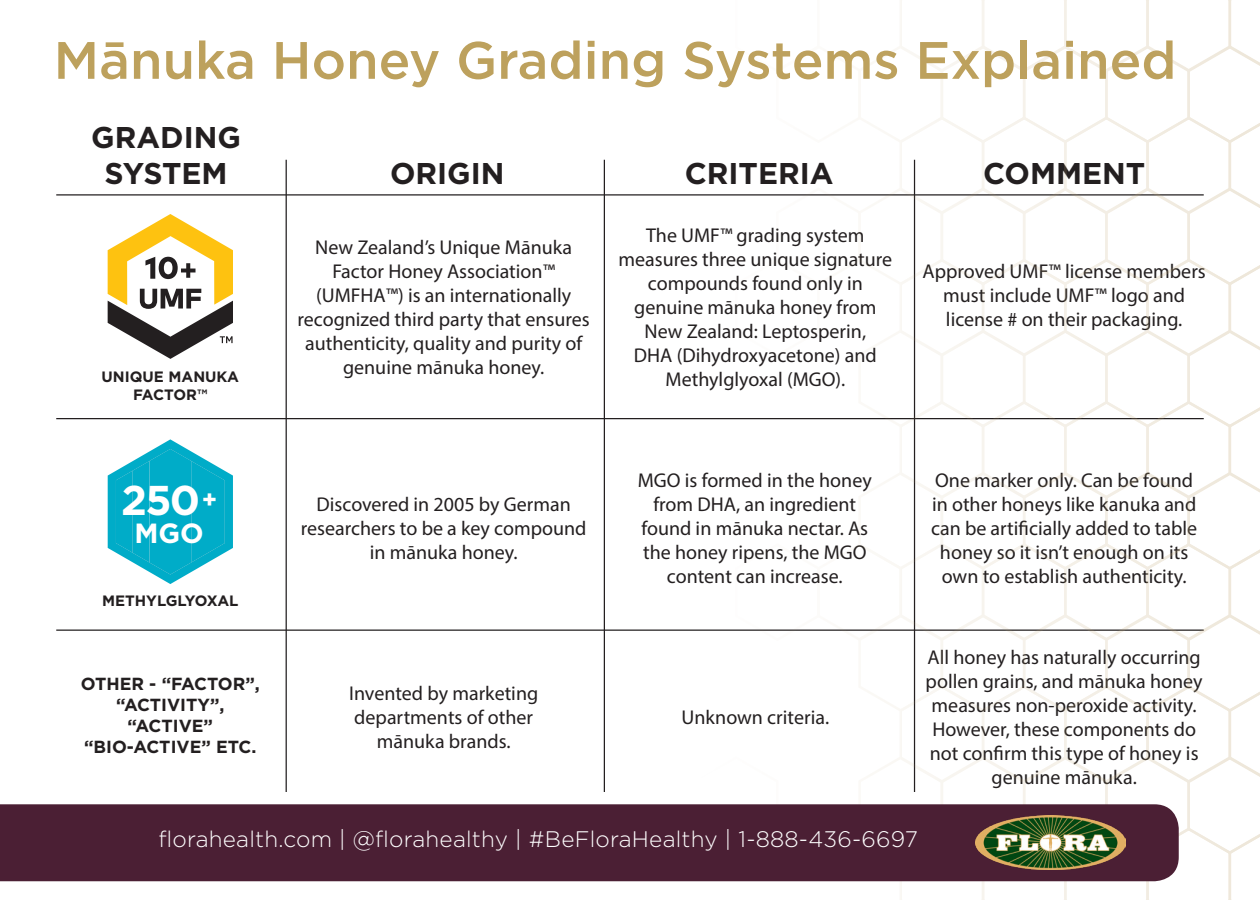
<style>
.page{position:relative;width:1260px;height:900px;background:#fff}
.page>*{position:absolute;margin:0;border:0;box-sizing:border-box;transform-origin:0 0}
.t1{font:500 52.5px "Gotham";color:#bda15d}
.t2{font:700 41.5px "Gotham";color:#fff}
.t3{font:700 30px "Gotham";color:#231f20}
.t4{font:700 27.75px "Gotham";color:#fff}
.t5{font:300 22.5px "Gotham";letter-spacing:.01em;color:#fff}
.t6{font:20px/24px "Myriad Pro";color:#231f20;text-align:center}
.t7{font:700 17.5px/21px "Gotham";color:#231f20;text-align:center}
.t8{font:700 15px "Gotham";color:#231f20}
</style>
<div class="page">
<svg style="left:108px;top:214px;width:125px;height:145px"></svg>
<svg style="left:108px;top:439px;width:125px;height:145px"></svg>
<div style="left:149px;top:449px;width:42px;height:126px;background:#00acc8"></div>
<div style="left:133px;top:461px;width:16px;height:101px;background:#00acc8"></div>
<img style="left:191px;top:461px;width:17px;height:101px">
<img style="left:116px;top:471px;width:17px;height:82px">
<img style="left:208px;top:471px;width:17px;height:82px">
<hr style="left:56px;top:194px;width:1148px;height:2px;background:#231f20">
<hr style="left:286px;top:160px;width:1px;height:632px;background:#231f20">
<hr style="left:604px;top:160px;width:1px;height:632px;background:#231f20">
<hr style="left:56px;top:418px;width:1148px;height:1px;background:#231f20">
<hr style="left:56px;top:630px;width:1148px;height:1px;background:#231f20">
<svg style="left:692px;top:0;width:568px;height:900px"></svg>
<div style="left:0;top:804px;width:1179px;height:77px;background:#4b1f34"></div>
<img style="left:975px;top:816px;width:150px;height:54px">
<p class="t1" style="left:54px;top:26px;width:1124px">Mānuka Honey Grading Systems Explained</p>
<p class="t3" style="left:91px;top:117px;width:151px">GRADING</p>
<p class="t3" style="left:105px;top:153px;width:125px">SYSTEM</p>
<p class="t3" style="left:685px;top:153px;width:150px">CRITERIA</p>
<p class="t3" style="left:983px;top:153px;width:164px">COMMENT</p>
<p class="t3" style="left:390px;top:153px;width:116px">ORIGIN</p>
<p class="t8" style="left:102px;top:366px;width:139px">UNIQUE MANUKA</p>
<p class="t8" style="left:133px;top:384px;width:76px">FACTOR™</p>
<p class="t2" style="left:121px;top:473px;width:98px">250<sup>+</sup></p>
<p class="t4" style="left:134px;top:515px;width:71px">MGO</p>
<p class="t8" style="left:102px;top:591px;width:138px">METHYLGLYOXAL</p>
<p class="t7" style="left:81px;top:673px;width:181px">OTHER - “FACTOR”, “ACTIVITY”,</p>
<p class="t7" style="left:128px;top:715px;width:87px">“ACTIVE”</p>
<p class="t7" style="left:84px;top:736px;width:174px">“BIO-ACTIVE” ETC.</p>
<p class="t6" style="left:298px;top:235px;width:294px">New Zealand’s Unique Mānuka<br>Factor Honey Association™ (UMFHA™) is an internationally recognized third party that ensures authenticity, quality and purity of genuine mānuka honey.</p>
<p class="t6" style="left:618px;top:223px;width:275px">The UMF™ grading system measures three unique signature compounds found only in genuine mānuka honey from<br>New Zealand: Leptosperin,<br>DHA (Dihydroxyacetone) and<br>Methylglyoxal (MGO).</p>
<p class="t6" style="left:923px;top:259px;width:285px">Approved UMF™ license members must include UMF™ logo and license # on their packaging.</p>
<p class="t6" style="left:301px;top:492px;width:287px">Discovered in 2005 by German researchers to be a key compound in mānuka honey.</p>
<p class="t6" style="left:349px;top:681px;width:191px">Invented by marketing departments of other mānuka brands.</p>
<p class="t6" style="left:638px;top:468px;width:235px">MGO is formed in the honey from DHA, an ingredient found in mānuka nectar. As the honey ripens, the MGO content can increase.</p>
<p class="t6" style="left:931px;top:468px;width:268px">One marker only. Can be found in other honeys like kanuka and can be artificially added to table honey so it isn’t enough on its own to establish authenticity.</p>
<p class="t6" style="left:682px;top:705px;width:149px">Unknown criteria.</p>
<p class="t6" style="left:926px;top:645px;width:279px">All honey has naturally occurring pollen grains, and mānuka honey measures non-peroxide activity.<br>However, these components do not confirm this type of honey is genuine mānuka.</p>
<p class="t5" style="left:158px;top:825px;width:761px">florahealth.com | @florahealthy | #BeFloraHealthy | 1-888-436-6697</p>
</div>
